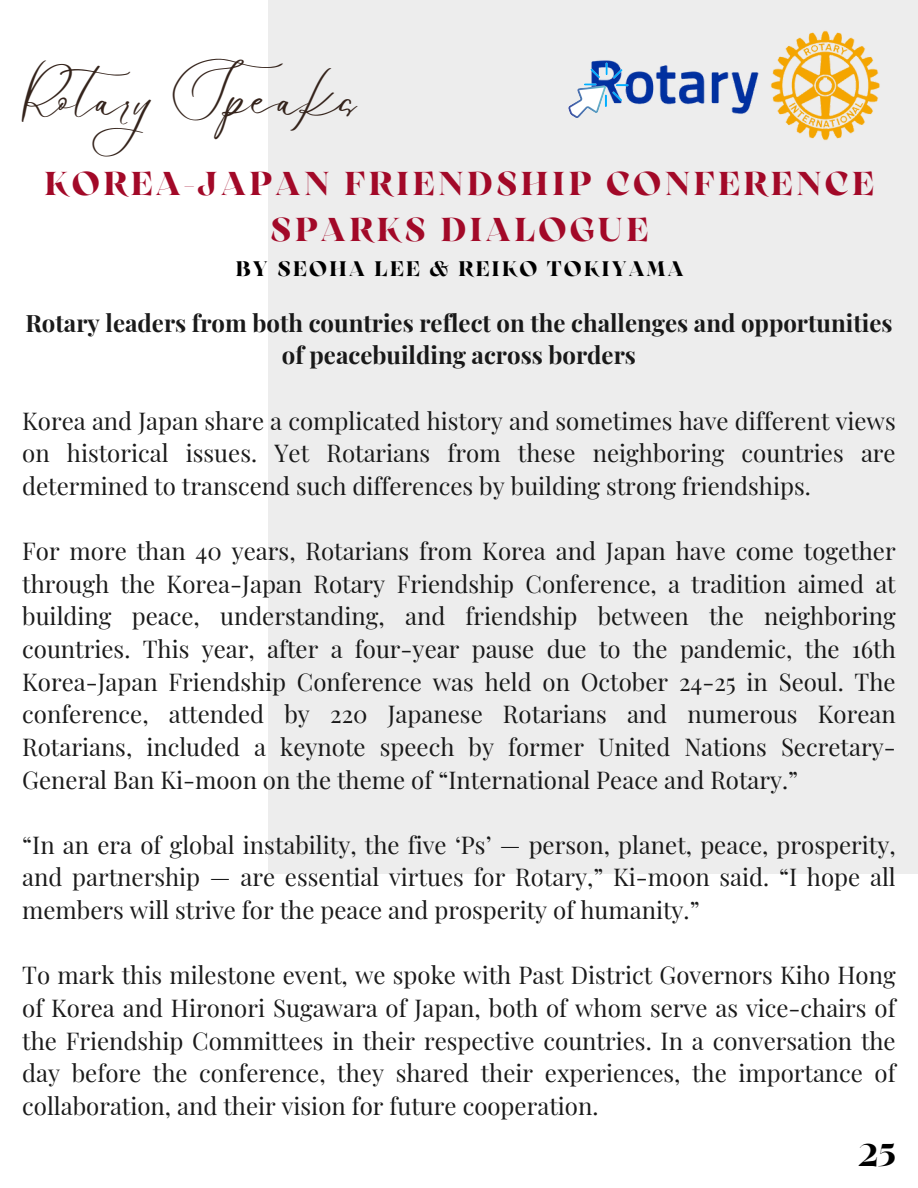
<style>
.page{position:relative;width:918px;height:1188px;background:#fff}
.page>*{position:absolute;margin:0;border:0;box-sizing:border-box;transform-origin:0 0}
.t1{font:42px "Le Jour Script";color:#34231b}
.t2{font:700 33px/46.2px "Arsenica";letter-spacing:.1em;color:#a20928;text-align:center}
.t3{font:700 31.5px "Arsenica";color:#000}
.t4{font:24px/32.5px "Playfair Display";color:#000;text-align:justify}
.t5{font:700 24px/32.7px "Playfair Display";color:#000;text-align:center}
.t6{font:700 21px "Arsenica";letter-spacing:.1em;color:#000}
</style>
<div class="page">
<div style="left:269px;top:0;width:649px;height:874px;background:#ededed"></div>
<img style="left:596px;top:30px;width:284px;height:111px">
<img style="left:568px;top:61px;width:62px;height:79px">
<p class="t1" style="left:14px;top:72px;width:346px">RotarySpeaks</p>
<p class="t2" style="left:44px;top:163px;width:831px">KOREA-JAPAN FRIENDSHIP CONFERENCE<br>SPARKS DIALOGUE</p>
<p class="t6" style="left:235px;top:260px;width:450px">BY SEOHA LEE &amp; REIKO TOKIYAMA</p>
<p class="t5" style="left:25px;top:306px;width:869px">Rotary leaders from both countries reflect on the challenges and opportunities of peacebuilding across borders</p>
<p class="t4" style="left:22px;top:403px;width:875px">Korea and Japan share a complicated history and sometimes have different views on historical issues. Yet Rotarians from these neighboring countries are determined to transcend such differences by building strong friendships.</p>
<p class="t4" style="left:22px;top:534px;width:875px">For more than 40 years, Rotarians from Korea and Japan have come together through the Korea-Japan Rotary Friendship Conference, a tradition aimed at building peace, understanding, and friendship between the neighboring countries. This year, after a four-year pause due to the pandemic, the 16th Korea-Japan Friendship Conference was held on October 24-25 in Seoul. The conference, attended by 220 Japanese Rotarians and numerous Korean Rotarians, included a keynote speech by former United Nations Secretary-General Ban Ki-moon on the theme of “International Peace and Rotary.”</p>
<p class="t4" style="left:22px;top:828px;width:875px">“In an era of global instability, the five ‘Ps’ — person, planet, peace, prosperity, and partnership — are essential virtues for Rotary,” Ki-moon said. “I hope all members will strive for the peace and prosperity of humanity.”</p>
<p class="t4" style="left:22px;top:958px;width:875px">To mark this milestone event, we spoke with Past District Governors Kiho Hong of Korea and Hironori Sugawara of Japan, both of whom serve as vice-chairs of the Friendship Committees in their respective countries. In a conversation the day before the conference, they shared their experiences, the importance of collaboration, and their vision for future cooperation.</p>
<h1 class="t3" style="left:858px;top:1143px;width:39px">25</h1>
</div>
